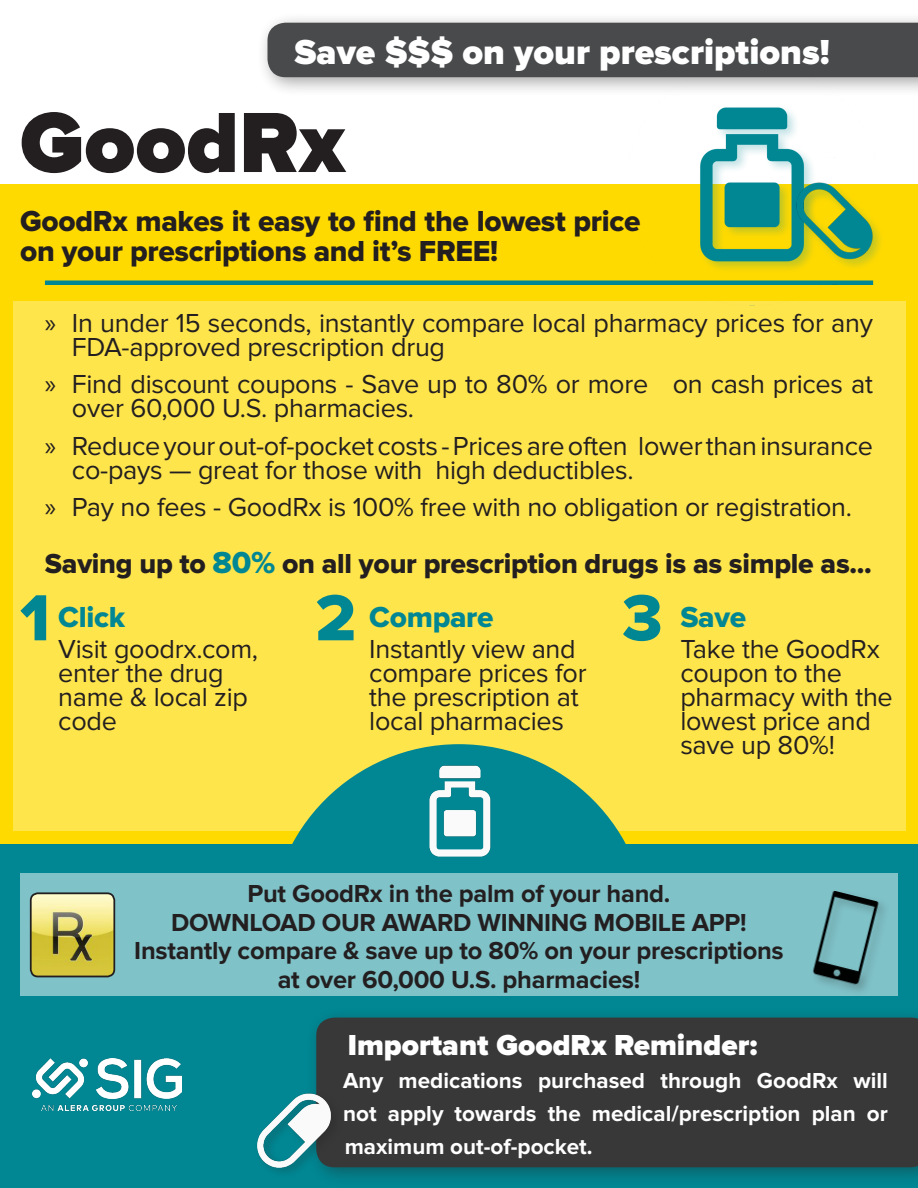
<style>
.page{position:relative;width:918px;height:1188px;background:#fff}
.page>*{position:absolute;margin:0;border:0;box-sizing:border-box;transform-origin:0 0}
.t1{font:900 88.5px "Proxima Nova";color:#231f20}
.t2{font:67.5px "Proxima Nova Extrabld";color:#008793}
.t3{font:900 36px "Proxima Nova";color:#fff}
.t4{font:30px/30px "Proxima Nova Extrabld";letter-spacing:-.01em;color:#231f20}
.t5{font:900 30px "Proxima Nova";color:#fff}
.t6{font:30px "Proxima Nova Extrabld";letter-spacing:-.01em;color:#008793}
.t7{font:28.5px "Proxima Nova Extrabld";letter-spacing:-.01em;color:#231f20}
.t8{font:27px/24px "Proxima Nova";letter-spacing:-.01em;color:#231f20}
.t9{font:700 25.5px "Proxima Nova";letter-spacing:-.01em;color:#231f20}
.t10{font:700 22.5px/33px "Proxima Nova";color:#fff;text-align:justify}
.s1{font-family:"Myriad Pro"}
.s2{font-size:31.5px;color:#008793}
</style>
<div class="page">
<div style="left:0;top:184px;width:918px;height:824px;background:#ffda00"></div>
<div style="left:13px;top:301px;width:892px;height:530px;background:#ffe54c"></div>
<div style="left:0;top:845px;width:918px;height:343px;background:#008793"></div>
<div style="left:270px;top:744px;width:378px;height:379px;background:#008793;border-radius:50%"></div>
<img style="left:429px;top:765px;width:62px;height:92px">
<div style="left:20px;top:873px;width:877px;height:123px;background:#7fc2c8"></div>
<div style="left:45px;top:280px;width:828px;height:5px;background:#008793"></div>
<div style="left:257px;top:12px;width:661px;height:86px;background:#231f20;opacity:.4"></div>
<div style="left:268px;top:23px;width:650px;height:54px;background:#494a4b"></div>
<div style="left:306px;top:1007px;width:612px;height:180px;background:#231f20;opacity:.4"></div>
<div style="left:316px;top:1018px;width:602px;height:149px;background:#383839"></div>
<img style="left:257px;top:1080px;width:101px;height:100px">
<img style="left:32px;top:1058px;width:150px;height:52px">
<img style="left:629px;top:63px;width:245px;height:243px">
<div style="left:793px;top:161px;width:92px;height:130px;background:#008793;opacity:.25"></div>
<img style="left:771px;top:158px;width:114px;height:126px">
<div style="left:810px;top:888px;width:81px;height:109px;background:#7fc2c8"></div>
<img style="left:812px;top:890px;width:72px;height:101px">
<img style="left:31px;top:895px;width:83px;height:81px">
<div style="left:30px;top:892px;width:85px;height:85px;border:2px solid #231f20;border-radius:7px"></div>
<p class="t3" style="left:295px;top:31px;width:537px">Save $$$ on your prescriptions!</p>
<p class="t1" style="left:20px;top:91px;width:327px">GoodRx</p>
<p class="t4" style="left:20px;top:206px;width:622px">GoodRx makes it easy to find the lowest price on your prescriptions and it’s FREE!</p>
<p class="t8" style="left:72px;top:311px;width:803px;text-indent:-27px"><span class="s1">»</span> In under 15 seconds, instantly compare local pharmacy prices for any<br>FDA-approved prescription drug</p>
<p class="t8" style="left:72px;top:373px;width:803px;text-indent:-27px"><span class="s1">»</span> Find discount coupons - Save up to 80% or more on cash prices at over 60,000 U.S. pharmacies.</p>
<p class="t8" style="left:72px;top:434px;width:803px;text-indent:-27px"><span class="s1">»</span> Reduce your out-of-pocket costs - Prices are often lower than insurance co-pays — great for those with high deductibles.</p>
<p class="t8" style="left:45px;top:496px;width:809px"><span class="s1">»</span> Pay no fees - GoodRx is 100% free with no obligation or registration.</p>
<p class="t7" style="left:45px;top:547px;width:829px">Saving up to <span class="s2">80%</span> on all your prescription drugs is as simple as...</p>
<p class="t2" style="left:20px;top:579px;width:32px">1</p>
<p class="t6" style="left:58px;top:600px;width:68px">Click</p>
<p class="t8" style="left:58px;top:637px;width:201px">Visit goodrx.com,</p>
<p class="t8" style="left:58px;top:661px;width:191px">enter the drug name &amp; local zip code</p>
<p class="t2" style="left:315px;top:579px;width:42px">2</p>
<p class="t2" style="left:622px;top:579px;width:42px">3</p>
<p class="t6" style="left:369px;top:600px;width:126px">Compare</p>
<p class="t8" style="left:369px;top:637px;width:219px">Instantly view and compare prices for the prescription at local pharmacies</p>
<p class="t6" style="left:680px;top:600px;width:67px">Save</p>
<p class="t8" style="left:680px;top:637px;width:214px">Take the GoodRx coupon to the pharmacy with the lowest price and save up 80%!</p>
<p class="t9" style="left:247px;top:879px;width:425px">Put GoodRx in the palm of your hand.</p>
<p class="t9" style="left:171px;top:907px;width:577px">DOWNLOAD OUR AWARD WINNING MOBILE APP!</p>
<p class="t9" style="left:134px;top:936px;width:651px">Instantly compare &amp; save up to 80% on your prescriptions</p>
<p class="t9" style="left:278px;top:964px;width:364px">at over 60,000 U.S. pharmacies!</p>
<p class="t5" style="left:348px;top:1027px;width:411px">Important GoodRx Reminder:</p>
<p class="t10" style="left:343px;top:1064px;width:546px">Any medications purchased through GoodRx will not apply towards the medical/prescription plan or maximum out-of-pocket.</p>
</div>
